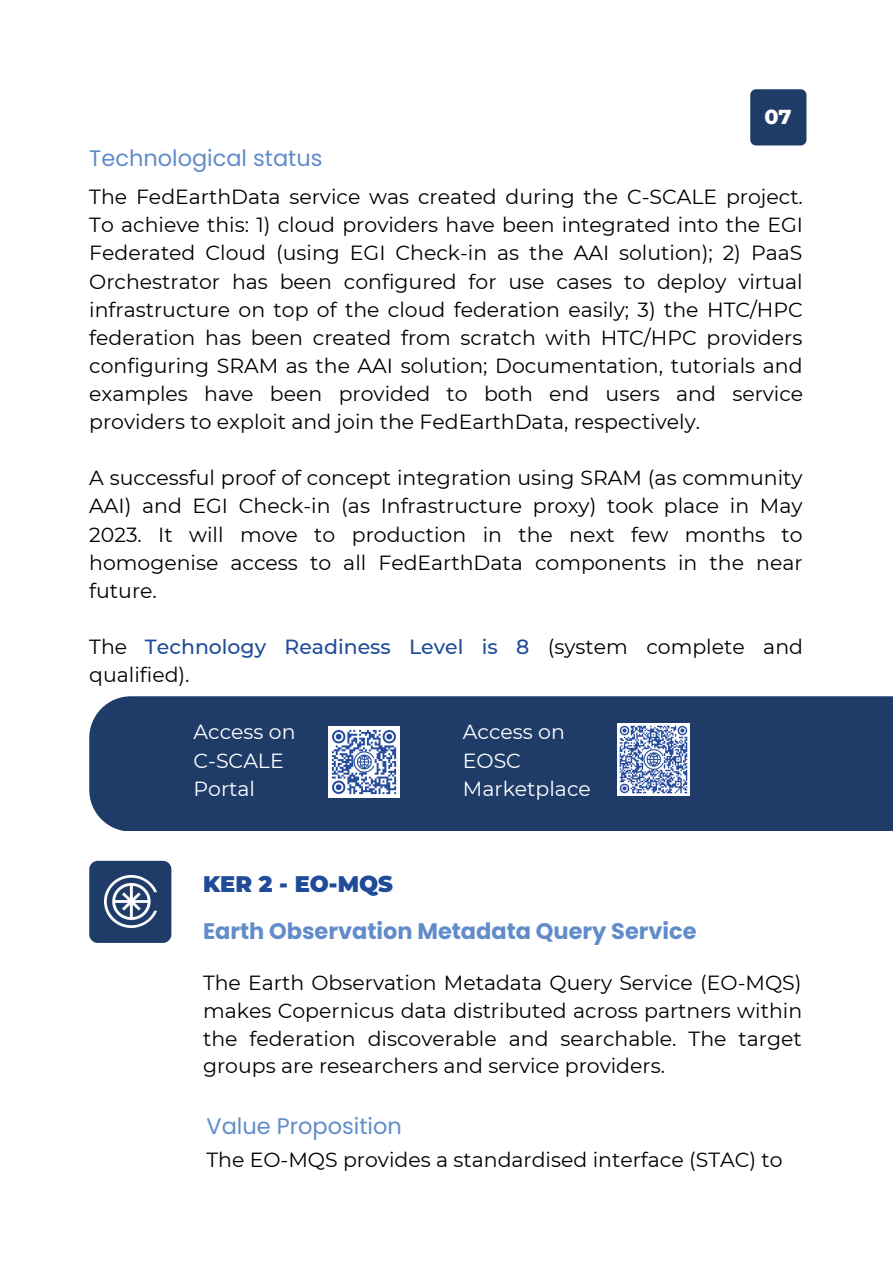
<style>
.page{position:relative;width:893px;height:1264px;background:#fff}
.page>*{position:absolute;margin:0;border:0;box-sizing:border-box;transform-origin:0 0}
.t1{font:700 22.5px "Poppins";color:#618cc9}
.t2{font:22.5px "Poppins";color:#618cc9}
.t3{font:900 22.5px "Montserrat";color:#1f4b98}
.t4{font:800 20.7px "Montserrat";color:#fff}
.t5{font:20.4px/28px "Montserrat";color:#000;text-align:justify}
.t6{font:20.4px/28px "Montserrat";color:#fff}
.s1{font-weight:500;color:#1f4b98}
</style>
<div class="page">
<div style="left:89px;top:696px;width:803px;height:135px;background:#1f3c69"></div>
<img style="left:617px;top:723px;width:72px;height:72px">
<img style="left:328px;top:727px;width:71px;height:70px">
<div style="left:89px;top:860px;width:82px;height:82px;background:#1f3c69"></div>
<img style="left:104px;top:875px;width:52px;height:53px">
<div style="left:750px;top:89px;width:56px;height:56px;background:#1f3c69"></div>
<p class="t2" style="left:89px;top:142px;width:235px">Technological status</p>
<p class="t4" style="left:764px;top:104px;width:29px">07</p>
<p class="t5" style="left:89px;top:183px;width:715px">The FedEarthData service was created during the C-SCALE project.<br>To achieve this: 1) cloud providers have been integrated into the EGI Federated Cloud (using EGI Check-in as the AAI solution); 2) PaaS Orchestrator has been configured for use cases to deploy virtual infrastructure on top of the cloud federation easily; 3) the HTC/HPC federation has been created from scratch with HTC/HPC providers configuring SRAM as the AAI solution; Documentation, tutorials and examples have been provided to both end users and service providers to exploit and join the FedEarthData, respectively.</p>
<p class="t5" style="left:89px;top:464px;width:714px">A successful proof of concept integration using SRAM (as community AAI) and EGI Check-in (as Infrastructure proxy) took place in May 2023. It will move to production in the next few months to homogenise access to all FedEarthData components in the near future.</p>
<p class="t5" style="left:89px;top:632px;width:715px">The <span class="s1">Technology Readiness Level is 8</span> (system complete and qualified).</p>
<p class="t6" style="left:193px;top:718px;width:103px">Access on<br>C-SCALE<br>Portal</p>
<p class="t6" style="left:463px;top:718px;width:129px">Access on<br>EOSC<br>Marketplace</p>
<p class="t3" style="left:203px;top:870px;width:191px">KER 2 - EO-MQS</p>
<p class="t1" style="left:203px;top:915px;width:495px">Earth Observation Metadata Query Service</p>
<p class="t5" style="left:203px;top:969px;width:600px;line-height:27.6px">The Earth Observation Metadata Query Service (EO-MQS) makes Copernicus data distributed across partners within the federation discoverable and searchable. The target groups are researchers and service providers.</p>
<p class="t2" style="left:206px;top:1109px;width:197px">Value Proposition</p>
<p class="t5" style="left:206px;top:1145px;width:577px">The EO-MQS provides a standardised interface (STAC) to</p>
</div>
